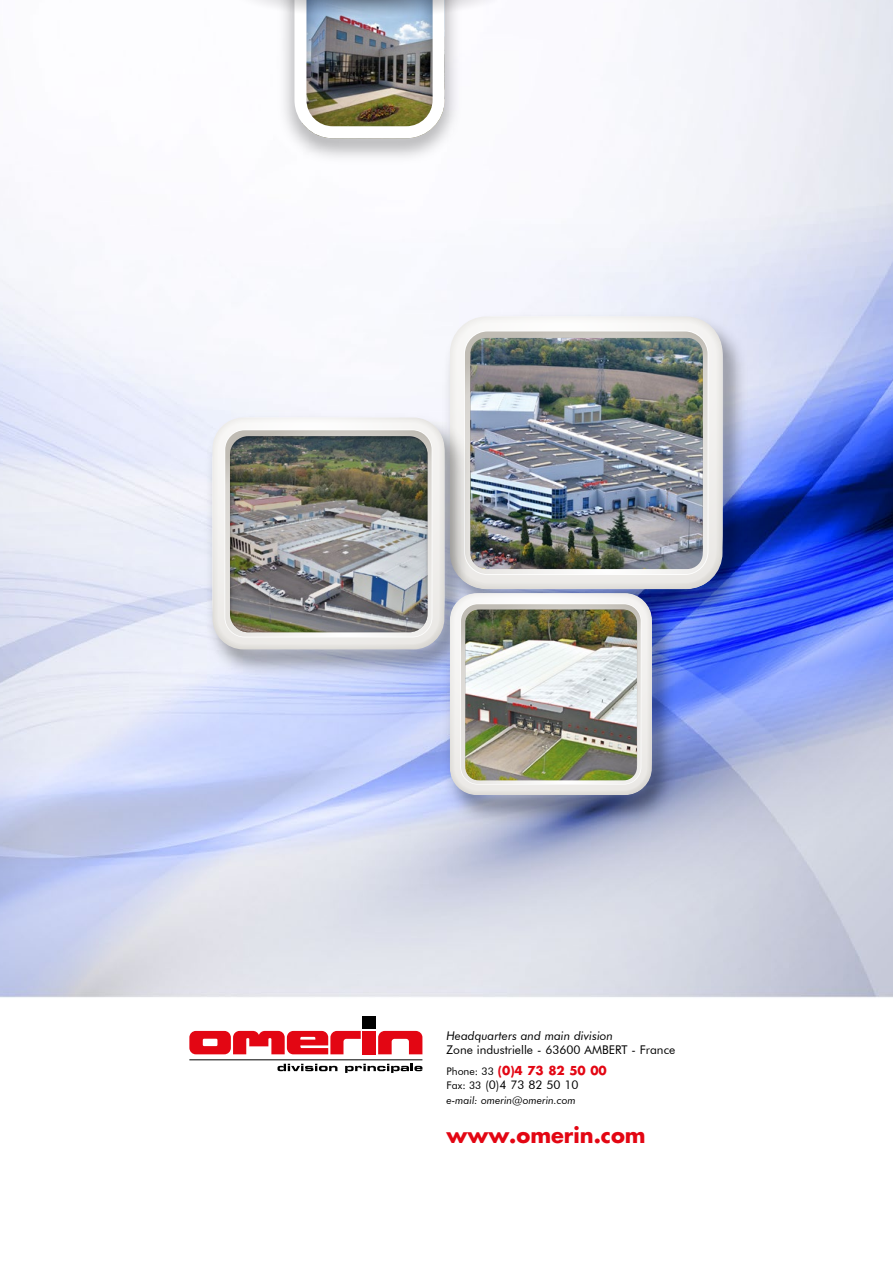
<style>
.page{position:relative;width:893px;height:1263px;background:#fff}
.page>*{position:absolute;margin:0;border:0;box-sizing:border-box;transform-origin:0 0}
.Normal_e{font:700 21px "Futura Std";color:#e30613}
.Normal_e-2{font:12px "Futura BT";color:#000}
.Normal_e-3{font:italic 12px "Futura BT";color:#000}
.Normal_e-4{font:700 12px "Futura Std";color:#e30613}
.Normal_e-5{font:italic 10.5px "Futura BT";color:#000}
.s1{font-family:"Futura BT";font-weight:400;font-size:10.5px;color:#000}
.s2{font-size:10.5px}
</style>
<div class="page">
<img style="left:0;top:0;width:893px;height:1072px">
<img style="left:436px;top:307px;width:318px;height:317px">
<svg style="left:456px;top:323px;width:260px;height:260px"></svg>
<svg style="left:465px;top:331px;width:243px;height:243px"></svg>
<img style="left:199px;top:408px;width:276px;height:276px">
<svg style="left:218px;top:423px;width:221px;height:221px"></svg>
<img style="left:437px;top:584px;width:246px;height:246px">
<svg style="left:225px;top:430px;width:207px;height:207px"></svg>
<svg style="left:450px;top:593px;width:202px;height:202px"></svg>
<img style="left:230px;top:436px;width:198px;height:196px">
<img style="left:465px;top:610px;width:172px;height:170px">
<img style="left:470px;top:338px;width:233px;height:231px">
<img style="left:272px;top:138px;width:195px;height:31px">
<img style="left:239px;top:0;width:258px;height:138px">
<svg style="left:277px;top:1064px;width:60px;height:7px"></svg>
<svg style="left:345px;top:1064px;width:77px;height:9px"></svg>
<hr style="left:189px;top:1059px;width:233px;height:1px;background:#000">
<svg style="left:378px;top:1031px;width:44px;height:23px"></svg>
<div style="left:363px;top:1031px;width:13px;height:23px;background:#e30613"></div>
<div style="left:363px;top:1016px;width:13px;height:13px;background:#000"></div>
<svg style="left:189px;top:1031px;width:172px;height:23px"></svg>
<p class="Normal_e-3" style="left:446px;top:1028px;width:168px">Headquarters and main division</p>
<p class="Normal_e-2" style="left:446px;top:1043px;width:230px">Zone industrielle - 63600 AMBERT - France</p>
<p class="Normal_e-4" style="left:446px;top:1062px;width:162px"><span class="s1">Phone: 33</span> (0)4 73 82 50 00</p>
<p class="Normal_e-2" style="left:446px;top:1078px;width:134px"><span class="s2">Fax: 33</span> (0)4 73 82 50 10</p>
<p class="Normal_e-5" style="left:446px;top:1093px;width:131px">e-mail: omerin@omerin.com</p>
<p class="Normal_e" style="left:446px;top:1121px;width:201px">www.omerin.com</p>
</div>
